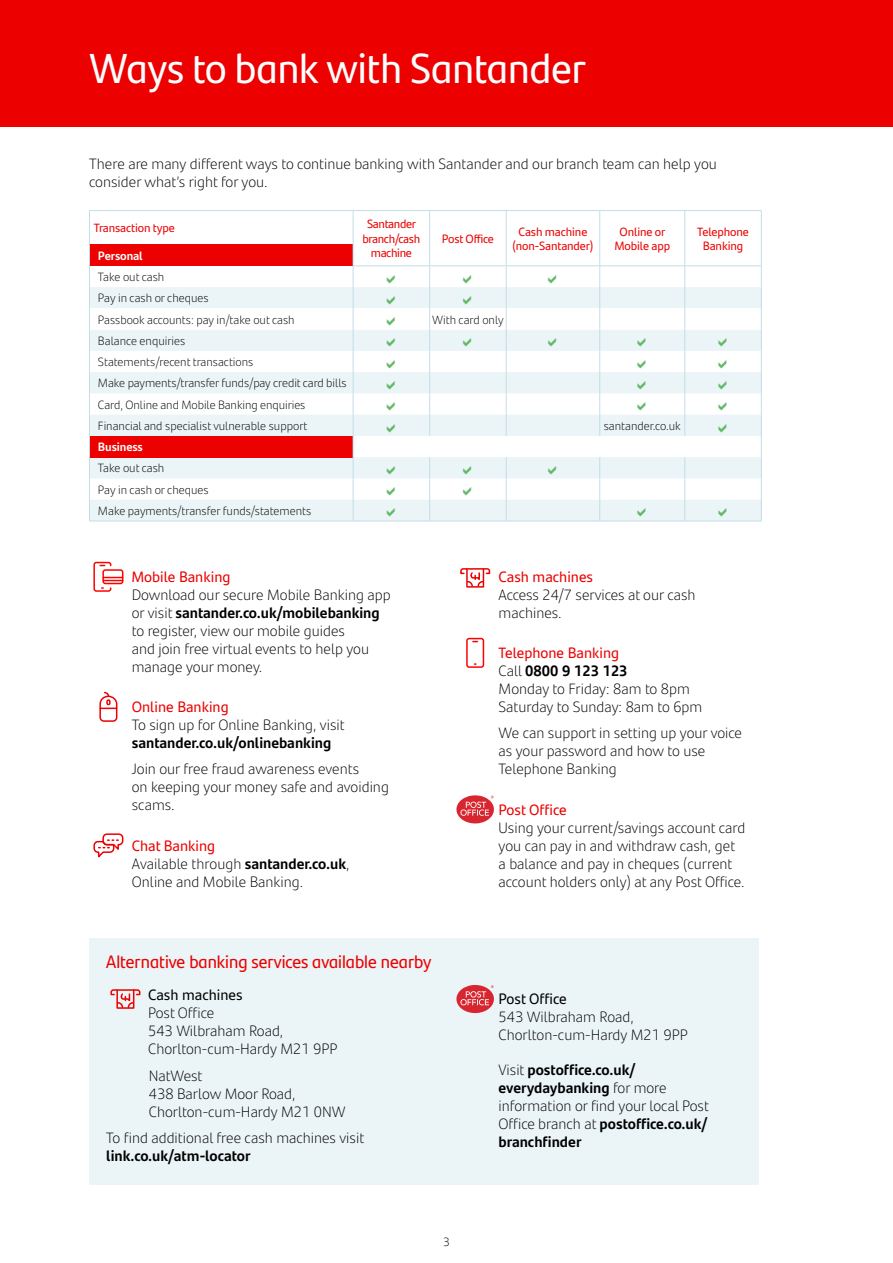
<style>
.page{position:relative;width:893px;height:1263px;background:#fff}
.page>*{position:absolute;margin:0;border:0;box-sizing:border-box;transform-origin:0 0}
.t1{font:42px "Santander Headline";color:#fff}
.t2{font:18px "Santander Headline";color:#ec0000}
.t3{font:300 15px/18px "Santander Text";color:#000}
.t4{font:700 15px/18px "Santander Text";color:#000}
.t5{font:15px "Santander Text";color:#ec0000}
.t6{font:15px "Santander Text";color:#000}
.t7{font:300 12px/21.3px "Santander Text";color:#000}
.t8{font:12px/14.4px "Santander Text";letter-spacing:-.01em;color:#ec0000;text-align:center}
.t9{font:12px/14.4px "Santander Text";letter-spacing:-.03em;color:#ec0000;text-align:center}
.t10{font:700 12px "Santander Text";letter-spacing:-.01em;color:#fff}
.s1{font-weight:700}
.s2{font-weight:400;color:#ec0000}
.s3{font-weight:300}
</style>
<div class="page">
<div style="left:0;top:0;width:893px;height:126px;background:#ec0000"></div>
<div style="left:93px;top:562px;width:18px;height:30px;border:2px solid #f00;border-radius:2px"></div>
<div style="left:102px;top:569px;width:21px;height:15px;border:2px solid #f00;border-radius:2px"></div>
<svg style="left:103px;top:577px;width:20px;height:4px"></svg>
<svg style="left:99px;top:691px;width:19px;height:31px"></svg>
<svg style="left:93px;top:833px;width:31px;height:25px"></svg>
<svg style="left:460px;top:568px;width:31px;height:20px"></svg>
<div style="left:466px;top:638px;width:18px;height:30px;border:2px solid #f00;border-radius:2px"></div>
<svg style="left:456px;top:795px;width:38px;height:28px"></svg>
<div style="left:89px;top:938px;width:670px;height:246px;background:#ebf4f7"></div>
<svg style="left:110px;top:989px;width:31px;height:20px"></svg>
<svg style="left:456px;top:985px;width:38px;height:28px"></svg>
<hr style="left:89px;top:211px;width:1px;height:34px;background:#c3dee7">
<hr style="left:89px;top:210px;width:264px;height:1px;background:#c3dee7">
<hr style="left:353px;top:211px;width:1px;height:34px;background:#c3dee7">
<hr style="left:353px;top:210px;width:77px;height:1px;background:#c3dee7">
<hr style="left:429px;top:211px;width:1px;height:34px;background:#c3dee7">
<hr style="left:430px;top:210px;width:76px;height:1px;background:#c3dee7">
<hr style="left:506px;top:210px;width:94px;height:1px;background:#c3dee7">
<hr style="left:600px;top:210px;width:85px;height:1px;background:#c3dee7">
<hr style="left:506px;top:211px;width:1px;height:34px;background:#c3dee7">
<hr style="left:599px;top:211px;width:1px;height:34px;background:#c3dee7">
<hr style="left:684px;top:211px;width:1px;height:34px;background:#c3dee7">
<hr style="left:685px;top:210px;width:76px;height:1px;background:#c3dee7">
<hr style="left:761px;top:211px;width:1px;height:34px;background:#c3dee7">
<hr style="left:89px;top:521px;width:264px;height:1px;background:#c3dee7">
<hr style="left:353px;top:521px;width:77px;height:1px;background:#c3dee7">
<hr style="left:430px;top:521px;width:76px;height:1px;background:#c3dee7">
<hr style="left:506px;top:521px;width:94px;height:1px;background:#c3dee7">
<hr style="left:600px;top:521px;width:85px;height:1px;background:#c3dee7">
<hr style="left:685px;top:521px;width:76px;height:1px;background:#c3dee7">
<svg style="left:89px;top:245px;width:673px;height:276px"></svg>
<h1 class="t1" style="left:89px;top:36px;width:499px">Ways to bank with Santander</h1>
<p class="t3" style="left:89px;top:154px;width:629px">There are many different ways to continue banking with Santander and our branch team can help you consider what’s right for you.</p>
<p class="t8" style="left:94px;top:220px;width:83px">Transaction type</p>
<p class="t9" style="left:362px;top:216px;width:59px">Santander branch/cash machine</p>
<p class="t10" style="left:98px;top:246px;width:46px">Personal</p>
<p class="t7" style="left:98px;top:266px;width:198px">Take out cash<br>Pay in cash or cheques<br>Passbook accounts: pay in/take out cash</p>
<p class="t7" style="left:98px;top:329px;width:250px">Balance enquiries<br>Statements/recent transactions<br>Make payments/transfer funds/pay credit card bills Card, Online and Mobile Banking enquiries Financial and specialist vulnerable support</p>
<p class="t10" style="left:98px;top:437px;width:47px">Business</p>
<p class="t7" style="left:98px;top:457px;width:215px">Take out cash<br>Pay in cash or cheques<br>Make payments/transfer funds/statements</p>
<p class="t8" style="left:442px;top:231px;width:54px">Post Office</p>
<p class="t8" style="left:512px;top:223px;width:83px">Cash machine (non-Santander)</p>
<p class="t8" style="left:614px;top:223px;width:57px">Online or<br>Mobile app</p>
<p class="t8" style="left:697px;top:223px;width:53px">Telephone<br>Banking</p>
<p class="t7" style="left:432px;top:308px;width:73px">With card only</p>
<p class="t7" style="left:604px;top:414px;width:78px">santander.co.uk</p>
<p class="t5" style="left:131px;top:565px;width:101px">Mobile Banking</p>
<p class="t3" style="left:132px;top:585px;width:260px">Download our secure Mobile Banking app or visit <span class="s1">santander.co.uk/mobilebanking </span>to register, view our mobile guides<br>and join free virtual events to help you manage your money.</p>
<p class="t5" style="left:132px;top:695px;width:98px">Online Banking</p>
<p class="t3" style="left:132px;top:715px;width:214px">To sign up for Online Banking, visit</p>
<p class="t4" style="left:132px;top:733px;width:201px">santander.co.uk/onlinebanking</p>
<p class="t3" style="left:132px;top:759px;width:259px">Join our free fraud awareness events<br>on keeping your money safe and avoiding scams.</p>
<p class="t3" style="left:132px;top:835px;width:219px"><span class="s2">Chat Banking<br></span>Available through <span class="s1">santander.co.uk</span>,<br>Online and Mobile Banking.</p>
<p class="t5" style="left:499px;top:565px;width:96px">Cash machines</p>
<p class="t3" style="left:499px;top:585px;width:198px">Access 24/7 services at our cash machines.</p>
<p class="t3" style="left:499px;top:643px;width:205px"><span class="s2">Telephone Banking<br></span>Call <span class="s1">0800 9 123 123<br></span>Monday to Friday: 8am to 8pm<br>Saturday to Sunday: 8am to 6pm</p>
<p class="t3" style="left:499px;top:723px;width:245px">We can support in setting up your voice as your password and how to use<br>Telephone Banking</p>
<p class="t5" style="left:499px;top:798px;width:70px">Post Office</p>
<p class="t3" style="left:499px;top:817px;width:248px">Using your current/savings account card you can pay in and withdraw cash, get a balance and pay in cheques (current account holders only) at any Post Office.</p>
<p class="t2" style="left:106px;top:948px;width:327px">Alternative banking services available nearby</p>
<p class="t6" style="left:148px;top:983px;width:96px">Cash machines</p>
<p class="t3" style="left:148px;top:1003px;width:191px">Post Office<br>543 Wilbraham Road,<br>Chorlton-cum-Hardy M21 9PP</p>
<p class="t3" style="left:149px;top:1065px;width:198px">NatWest<br>438 Barlow Moor Road,<br>Chorlton-cum-Hardy M21 0NW</p>
<p class="t3" style="left:106px;top:1128px;width:259px">To find additional free cash machines visit</p>
<p class="t4" style="left:106px;top:1146px;width:146px">link.co.uk/atm-locator</p>
<p class="t7" style="left:443px;top:1230px;width:8px">3</p>
<p class="t6" style="left:499px;top:987px;width:70px">Post Office</p>
<p class="t3" style="left:499px;top:1007px;width:191px">543 Wilbraham Road,<br>Chorlton-cum-Hardy M21 9PP</p>
<p class="t4" style="left:499px;top:1060px;width:212px"><span class="s3">Visit</span> postoffice.co.uk/ everydaybanking <span class="s3">for more information or find your local Post<br>Office branch at</span> postoffice.co.uk/ branchfinder</p>
</div>
